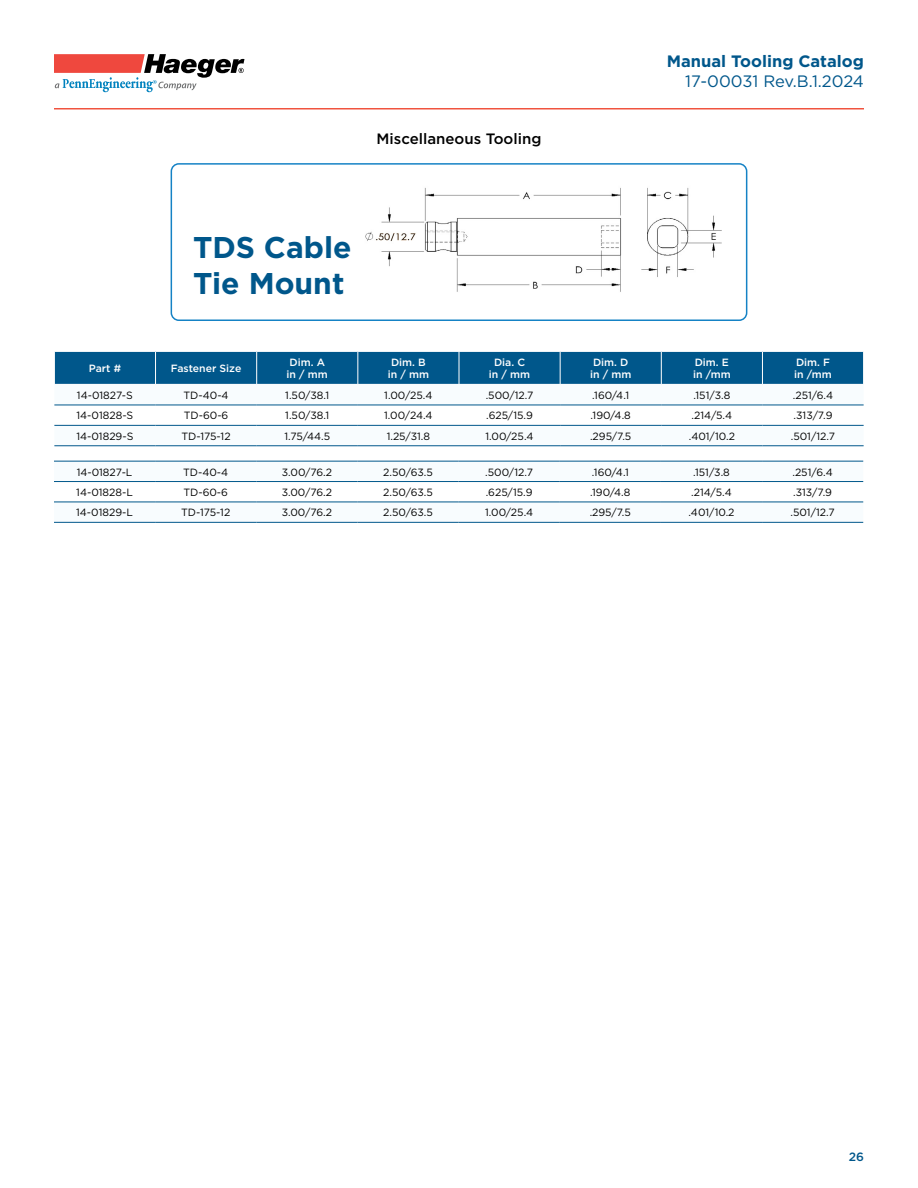
<style>
.page{position:relative;width:918px;height:1188px;background:#fff}
.page>*{position:absolute;margin:0;border:0;box-sizing:border-box;transform-origin:0 0}
.t1{font:700 30px/36px "Gotham";color:#00578b}
.t2{font:700 16.5px "Gotham";color:#00578b}
.t3{font:16.5px "Gotham";letter-spacing:-.005em;color:#00578b}
.t4{font:500 15px "Gotham";color:#000}
.t5{font:500 12px "Gotham";color:#00578b}
.t6{font:10.5px "Gotham";color:#000}
.t7{font:500 10.5px/12.6px "Gotham";color:#fff}
</style>
<div class="page">
<hr style="left:55px;top:108px;width:808px;height:2px;background:#f0533f">
<svg style="left:54px;top:54px;width:190px;height:38px"></svg>
<img style="left:365px;top:187px;width:357px;height:105px">
<div style="left:171px;top:163px;width:576px;height:158px;border:2px solid #1582c5;border-radius:8px"></div>
<div style="left:55px;top:352px;width:808px;height:32px;background:#00578b"></div>
<svg style="left:54px;top:404px;width:810px;height:42px"></svg>
<hr style="left:155px;top:352px;width:1px;height:32px;background:#fff">
<hr style="left:256px;top:352px;width:1px;height:32px;background:#fff">
<hr style="left:357px;top:352px;width:1px;height:32px;background:#fff">
<hr style="left:459px;top:352px;width:1px;height:32px;background:#fff">
<hr style="left:560px;top:352px;width:1px;height:32px;background:#fff">
<hr style="left:661px;top:352px;width:1px;height:32px;background:#fff">
<hr style="left:762px;top:352px;width:1px;height:32px;background:#fff">
<hr style="left:54px;top:405px;width:102px;height:1px;background:#00578b">
<hr style="left:156px;top:405px;width:101px;height:1px;background:#00578b">
<hr style="left:257px;top:405px;width:101px;height:1px;background:#00578b">
<hr style="left:358px;top:405px;width:101px;height:1px;background:#00578b">
<hr style="left:459px;top:405px;width:101px;height:1px;background:#00578b">
<hr style="left:560px;top:405px;width:101px;height:1px;background:#00578b">
<hr style="left:661px;top:405px;width:101px;height:1px;background:#00578b">
<hr style="left:762px;top:405px;width:102px;height:1px;background:#00578b">
<hr style="left:54px;top:425px;width:102px;height:1px;background:#00578b">
<hr style="left:156px;top:425px;width:101px;height:1px;background:#00578b">
<hr style="left:257px;top:425px;width:101px;height:1px;background:#00578b">
<hr style="left:358px;top:425px;width:101px;height:1px;background:#00578b">
<hr style="left:459px;top:425px;width:101px;height:1px;background:#00578b">
<hr style="left:560px;top:425px;width:101px;height:1px;background:#00578b">
<hr style="left:661px;top:425px;width:101px;height:1px;background:#00578b">
<hr style="left:762px;top:425px;width:102px;height:1px;background:#00578b">
<hr style="left:54px;top:446px;width:102px;height:1px;background:#00578b">
<hr style="left:156px;top:446px;width:101px;height:1px;background:#00578b">
<hr style="left:257px;top:446px;width:101px;height:1px;background:#00578b">
<hr style="left:358px;top:446px;width:101px;height:1px;background:#00578b">
<hr style="left:459px;top:446px;width:101px;height:1px;background:#00578b">
<hr style="left:560px;top:446px;width:101px;height:1px;background:#00578b">
<hr style="left:661px;top:446px;width:101px;height:1px;background:#00578b">
<hr style="left:762px;top:446px;width:102px;height:1px;background:#00578b">
<svg style="left:54px;top:501px;width:809px;height:21px"></svg>
<hr style="left:54px;top:461px;width:101px;height:1px;background:#00578b">
<hr style="left:155px;top:461px;width:101px;height:1px;background:#00578b">
<hr style="left:256px;top:461px;width:101px;height:1px;background:#00578b">
<hr style="left:357px;top:461px;width:102px;height:1px;background:#00578b">
<hr style="left:459px;top:461px;width:101px;height:1px;background:#00578b">
<hr style="left:560px;top:461px;width:101px;height:1px;background:#00578b">
<hr style="left:661px;top:461px;width:101px;height:1px;background:#00578b">
<hr style="left:762px;top:461px;width:101px;height:1px;background:#00578b">
<hr style="left:54px;top:481px;width:101px;height:1px;background:#00578b">
<hr style="left:155px;top:481px;width:101px;height:1px;background:#00578b">
<hr style="left:256px;top:481px;width:101px;height:1px;background:#00578b">
<hr style="left:357px;top:481px;width:102px;height:1px;background:#00578b">
<hr style="left:459px;top:481px;width:101px;height:1px;background:#00578b">
<hr style="left:560px;top:481px;width:101px;height:1px;background:#00578b">
<hr style="left:661px;top:481px;width:101px;height:1px;background:#00578b">
<hr style="left:762px;top:481px;width:101px;height:1px;background:#00578b">
<hr style="left:54px;top:502px;width:101px;height:1px;background:#00578b">
<hr style="left:155px;top:502px;width:101px;height:1px;background:#00578b">
<hr style="left:256px;top:502px;width:101px;height:1px;background:#00578b">
<hr style="left:357px;top:502px;width:102px;height:1px;background:#00578b">
<hr style="left:459px;top:502px;width:101px;height:1px;background:#00578b">
<hr style="left:560px;top:502px;width:101px;height:1px;background:#00578b">
<hr style="left:661px;top:502px;width:101px;height:1px;background:#00578b">
<hr style="left:762px;top:502px;width:101px;height:1px;background:#00578b">
<hr style="left:54px;top:522px;width:101px;height:1px;background:#00578b">
<hr style="left:155px;top:522px;width:101px;height:1px;background:#00578b">
<hr style="left:256px;top:522px;width:101px;height:1px;background:#00578b">
<hr style="left:357px;top:522px;width:102px;height:1px;background:#00578b">
<hr style="left:459px;top:522px;width:101px;height:1px;background:#00578b">
<hr style="left:560px;top:522px;width:101px;height:1px;background:#00578b">
<hr style="left:661px;top:522px;width:101px;height:1px;background:#00578b">
<hr style="left:762px;top:522px;width:101px;height:1px;background:#00578b">
<h3 class="t4" style="left:377px;top:129px;width:166px">Miscellaneous Tooling</h3>
<h1 class="t1" style="left:193px;top:230px;width:160px">TDS Cable<br>Tie Mount</h1>
<h2 class="t2" style="left:667px;top:50px;width:199px">Manual Tooling Catalog</h2>
<h2 class="t3" style="left:685px;top:71px;width:180px">17-00031 Rev.B.1.2024</h2>
<p class="t7" style="left:89px;top:362px;width:34px">Part #</p>
<p class="t7" style="left:171px;top:362px;width:72px">Fastener Size</p>
<p class="t7" style="left:287px;top:356px;width:43px">Dim. A in / mm</p>
<p class="t7" style="left:388px;top:356px;width:43px;text-align:center">Dim. B in / mm</p>
<p class="t7" style="left:489px;top:356px;width:43px;text-align:center">Dia. C in / mm</p>
<p class="t7" style="left:590px;top:356px;width:43px">Dim. D in / mm</p>
<p class="t7" style="left:693px;top:356px;width:39px">Dim. E in /mm</p>
<p class="t7" style="left:794px;top:356px;width:39px">Dim. F in /mm</p>
<p class="t6" style="left:77px;top:389px;width:58px">14-01827-S</p>
<p class="t6" style="left:184px;top:389px;width:47px">TD-40-4</p>
<p class="t6" style="left:285px;top:389px;width:45px">1.50/38.1</p>
<p class="t6" style="left:384px;top:389px;width:50px">1.00/25.4</p>
<p class="t6" style="left:486px;top:389px;width:49px">.500/12.7</p>
<p class="t6" style="left:592px;top:389px;width:38px">.160/4.1</p>
<p class="t6" style="left:693px;top:389px;width:38px">.151/3.8</p>
<p class="t6" style="left:793px;top:389px;width:42px">.251/6.4</p>
<p class="t6" style="left:77px;top:409px;width:58px">14-01828-S</p>
<p class="t6" style="left:184px;top:409px;width:46px">TD-60-6</p>
<p class="t6" style="left:285px;top:409px;width:45px">1.50/38.1</p>
<p class="t6" style="left:384px;top:409px;width:50px">1.00/24.4</p>
<p class="t6" style="left:486px;top:409px;width:48px">.625/15.9</p>
<p class="t6" style="left:591px;top:409px;width:42px">.190/4.8</p>
<p class="t6" style="left:692px;top:409px;width:42px">.214/5.4</p>
<p class="t6" style="left:794px;top:409px;width:40px">.313/7.9</p>
<p class="t6" style="left:76px;top:429px;width:59px">14-01829-S</p>
<p class="t6" style="left:181px;top:429px;width:51px">TD-175-12</p>
<p class="t6" style="left:284px;top:429px;width:47px">1.75/44.5</p>
<p class="t6" style="left:387px;top:429px;width:45px">1.25/31.8</p>
<p class="t6" style="left:485px;top:429px;width:50px">1.00/25.4</p>
<p class="t6" style="left:590px;top:429px;width:43px">.295/7.5</p>
<p class="t6" style="left:689px;top:429px;width:48px">.401/10.2</p>
<p class="t6" style="left:791px;top:429px;width:46px">.501/12.7</p>
<p class="t6" style="left:77px;top:465px;width:57px">14-01827-L</p>
<p class="t6" style="left:183px;top:465px;width:47px">TD-40-4</p>
<p class="t6" style="left:282px;top:465px;width:52px">3.00/76.2</p>
<p class="t6" style="left:383px;top:465px;width:51px">2.50/63.5</p>
<p class="t6" style="left:485px;top:465px;width:49px">.500/12.7</p>
<p class="t6" style="left:592px;top:465px;width:38px">.160/4.1</p>
<p class="t6" style="left:693px;top:465px;width:38px">.151/3.8</p>
<p class="t6" style="left:792px;top:465px;width:42px">.251/6.4</p>
<p class="t6" style="left:76px;top:486px;width:58px">14-01828-L</p>
<p class="t6" style="left:183px;top:486px;width:46px">TD-60-6</p>
<p class="t6" style="left:282px;top:486px;width:52px">3.00/76.2</p>
<p class="t6" style="left:383px;top:486px;width:51px">2.50/63.5</p>
<p class="t6" style="left:486px;top:486px;width:48px">.625/15.9</p>
<p class="t6" style="left:590px;top:486px;width:42px">.190/4.8</p>
<p class="t6" style="left:691px;top:486px;width:42px">.214/5.4</p>
<p class="t6" style="left:793px;top:486px;width:40px">.313/7.9</p>
<p class="t6" style="left:76px;top:506px;width:58px">14-01829-L</p>
<p class="t6" style="left:181px;top:506px;width:51px">TD-175-12</p>
<p class="t6" style="left:282px;top:506px;width:52px">3.00/76.2</p>
<p class="t6" style="left:383px;top:506px;width:51px">2.50/63.5</p>
<p class="t6" style="left:485px;top:506px;width:50px">1.00/25.4</p>
<p class="t6" style="left:590px;top:506px;width:43px">.295/7.5</p>
<p class="t6" style="left:688px;top:506px;width:48px">.401/10.2</p>
<p class="t6" style="left:790px;top:506px;width:46px">.501/12.7</p>
<p class="t5" style="left:849px;top:1149px;width:17px">26</p>
</div>
